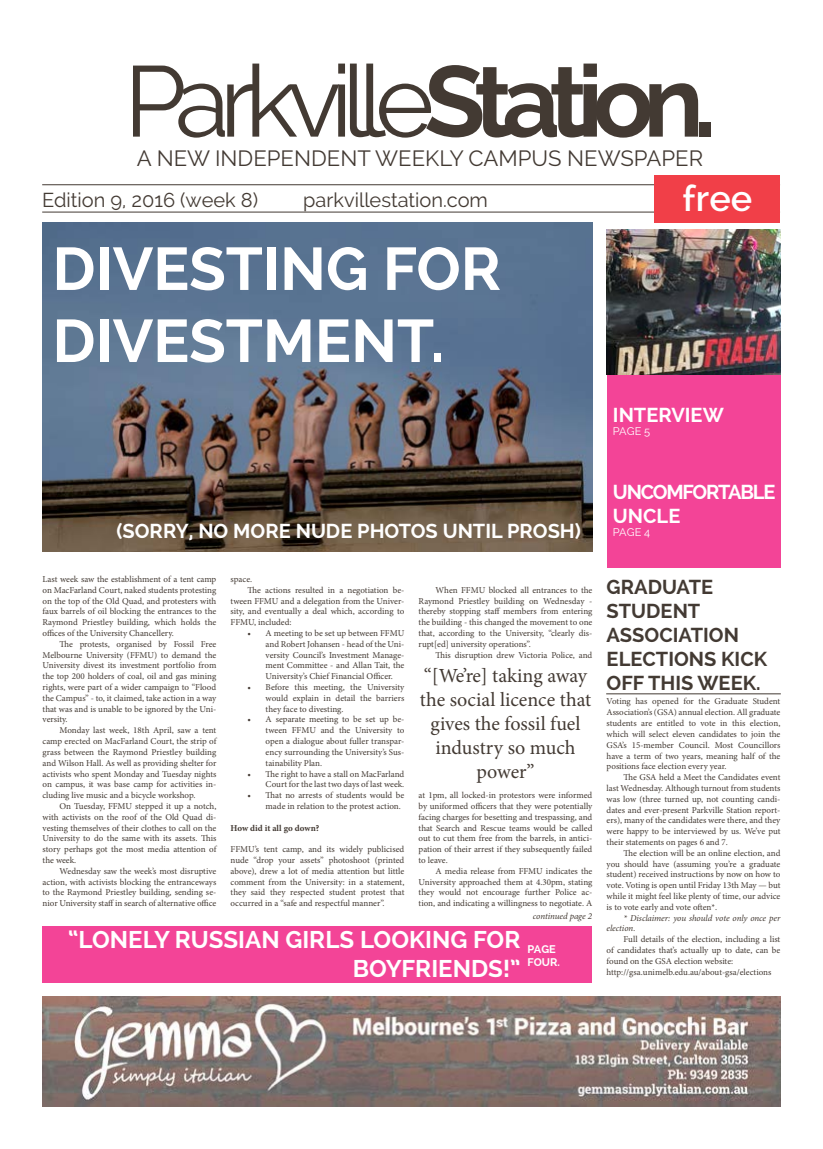
<style>
.page{position:relative;width:823px;height:1149px;background:#fff}
.page>*{position:absolute;margin:0;border:0;box-sizing:border-box;transform-origin:0 0}
.t1{font:100px "Raleway";letter-spacing:-.1em;color:#433a33}
.t2{font:700 60px/72px "Raleway";color:#fff}
.t3{font:600 36px "Raleway";color:#fff}
.t4{font:700 24px/28.8px "Raleway";color:#fff;text-align:right}
.t5{font:22px "Raleway";color:#433a33}
.t6{font:20px/24px "Minion Pro";color:#433a33;text-align:center}
.t7{font:700 20px/24px "Raleway";color:#433a33}
.t8{font:700 20px "Raleway";color:#fff}
.t9{font:20px "Raleway";color:#433a33}
.t10{font:700 20px/24px "Raleway";letter-spacing:-.06em;color:#fff}
.t11{font:11px "Raleway";color:#fff}
.t12{font:700 11px/13.2px "Raleway";color:#fff}
.t13{font:9px/10.8px "Minion Pro";color:#433a33;text-align:justify}
.t14{font:italic 9px/10.8px "Minion Pro";letter-spacing:-.005em;color:#433a33}
.t15{font:700 9px "Minion Pro";color:#433a33}
.s1{font-weight:700}
</style>
<div class="page">
<img style="left:43px;top:222px;width:549px;height:329px">
<hr style="left:42px;top:184px;width:737px;height:1px;background:#433a33">
<hr style="left:42px;top:211px;width:737px;height:1px;background:#433a33">
<div style="left:43px;top:925px;width:549px;height:57px;background:#f34497"></div>
<div style="left:606px;top:230px;width:174px;height:337px;background:#f34497"></div>
<hr style="left:605px;top:693px;width:175px;height:1px;background:#433a33">
<img style="left:606px;top:230px;width:174px;height:144px">
<img style="left:43px;top:996px;width:737px;height:110px">
<div style="left:654px;top:175px;width:125px;height:47px;background:#f13f48"></div>
<h1 class="t1" style="left:124px;top:43px;width:593px">Parkville<span class="s1">Station.</span></h1>
<h3 class="t5" style="left:137px;top:145px;width:567px">A NEW INDEPENDENT WEEKLY CAMPUS NEWSPAPER</h3>
<h3 class="t9" style="left:42px;top:188px;width:217px">Edition 9, 2016 (week 8)</h3>
<h3 class="t9" style="left:303px;top:188px;width:186px">parkvillestation.com</h3>
<h2 class="t2" style="left:52px;top:233px;width:450px">DIVESTING FOR<br>DIVESTMENT.</h2>
<h3 class="t3" style="left:682px;top:178px;width:71px">free</h3>
<h3 class="t8" style="left:612px;top:403px;width:112px">INTERVIEW</h3>
<p class="t11" style="left:612px;top:424px;width:39px">PAGE 5</p>
<h3 class="t8" style="left:116px;top:519px;width:466px">(SORRY, NO MORE NUDE PHOTOS UNTIL PROSH)</h3>
<h3 class="t10" style="left:612px;top:480px;width:164px">UNCOMFORTABLE<br>UNCLE</h3>
<p class="t11" style="left:612px;top:525px;width:39px">PAGE 4</p>
<p class="t13" style="left:43px;top:573px;width:175px">Last week saw the establishment of a tent camp on MacFarland Court, naked students protesting on the top of the Old Quad, and protesters with faux barrels of oil blocking the entrances to the Raymond Priestley building, which holds the offices of the University Chancellery.</p>
<p class="t13" style="left:43px;top:638px;width:175px;text-indent:17px">The protests, organised by Fossil Free Melbourne University (FFMU) to demand the University divest its investment portfolio from the top 200 holders of coal, oil and gas mining rights, were part of a wider campaign to “Flood the Campus” - to, it claimed, take action in a way that was and is unable to be ignored by the Uni&shy;versity.</p>
<p class="t13" style="left:43px;top:724px;width:175px;text-indent:17px">Monday last week, 18th April, saw a tent camp erected on MacFarland Court, the strip of grass between the Raymond Priestley building and Wilson Hall. As well as providing shelter for activists who spent Monday and Tuesday nights on campus, it was base camp for activities in&shy;cluding live music and a bicycle workshop.</p>
<p class="t13" style="left:43px;top:800px;width:175px;text-indent:17px">On Tuesday, FFMU stepped it up a notch, with activists on the roof of the Old Quad di&shy;vesting themselves of their clothes to call on the University to do the same with its assets. This story perhaps got the most media attention of the week.</p>
<p class="t13" style="left:43px;top:865px;width:175px;text-indent:17px">Wednesday saw the week’s most disruptive action, with activists blocking the entranceways to the Raymond Priestley building, sending se&shy;nior University staff in search of alternative office</p>
<p class="t13" style="left:230px;top:573px;width:23px">space.</p>
<p class="t13" style="left:247px;top:584px;width:158px">The actions resulted in a negotiation be-</p>
<p class="t13" style="left:230px;top:595px;width:175px">tween FFMU and a delegation from the Univer-</p>
<p class="t13" style="left:230px;top:606px;width:175px">sity, and eventually a deal which, according to</p>
<p class="t13" style="left:230px;top:616px;width:63px">FFMU, included:</p>
<p class="t13" style="left:265px;top:627px;width:140px;text-indent:-18px">• A meeting to be set up between FFMU and Robert Johansen - head of the Uni&shy;versity Council’s Investment Manage&shy;ment Committee - and Allan Tait, the University’s Chief Financial Officer.</p>
<p class="t13" style="left:265px;top:681px;width:140px;text-indent:-18px">• Before this meeting, the University would explain in detail the barriers they face to divesting.</p>
<p class="t13" style="left:265px;top:714px;width:140px;text-indent:-18px">• A separate meeting to be set up be&shy;tween FFMU and the University to open a dialogue about fuller transpar&shy;ency surrounding the University’s Sus&shy;tainability Plan.</p>
<p class="t13" style="left:247px;top:768px;width:158px;text-align:right">• The right to have a stall on MacFarland<br>Court for the last two days of last week.</p>
<p class="t13" style="left:265px;top:789px;width:140px;text-indent:-18px">• That no arrests of students would be made in relation to the protest action.</p>
<p class="t15" style="left:230px;top:821px;width:90px">How did it all go down?</p>
<p class="t13" style="left:230px;top:843px;width:175px">FFMU’s tent camp, and its widely publicised nude “drop your assets” photoshoot (printed above), drew a lot of media attention but little comment from the University: in a statement, they said they respected student protest that occurred in a “safe and respectful manner”.</p>
<p class="t13" style="left:418px;top:584px;width:175px;text-indent:17px">When FFMU blocked all entrances to the Raymond Priestley building on Wednesday - thereby stopping staff members from entering the building - this changed the movement to one that, according to the University, “clearly dis&shy;rupt[ed] university operations”.</p>
<p class="t13" style="left:435px;top:649px;width:158px">This disruption drew Victoria Police, and</p>
<h3 class="t6" style="left:419px;top:663px;width:173px">“[We’re] taking away the social licence that gives the fossil fuel industry so much power”</h3>
<p class="t13" style="left:418px;top:789px;width:175px">at 1pm, all locked-in protestors were informed by uniformed officers that they were potentially facing charges for besetting and trespassing, and that Search and Rescue teams would be called out to cut them free from the barrels, in antici&shy;pation of their arrest if they subsequently failed to leave.</p>
<p class="t13" style="left:418px;top:865px;width:175px;text-indent:17px">A media release from FFMU indicates the University approached them at 4.30pm, stating they would not encourage further Police ac&shy;tion, and indicating a willingness to negotiate. A</p>
<p class="t14" style="left:532px;top:910px;width:61px">continued page 2</p>
<h3 class="t4" style="left:68px;top:925px;width:453px">“LONELY RUSSIAN GIRLS LOOKING FOR<br>BOYFRIENDS!”</h3>
<p class="t12" style="left:527px;top:941px;width:34px">PAGE<br>FOUR.</p>
<h3 class="t7" style="left:606px;top:574px;width:162px">GRADUATE<br>STUDENT<br>ASSOCIATION<br>ELECTIONS KICK<br>OFF THIS WEEK.</h3>
<p class="t13" style="left:606px;top:696px;width:175px">Voting has opened for the Graduate Student Association’s (GSA) annual election. All graduate students are entitled to vote in this election, which will select eleven candidates to join the GSA’s 15-member Council. Most Councillors have a term of two years, meaning half of the positions face election every year.</p>
<p class="t13" style="left:606px;top:771px;width:175px;text-indent:17px">The GSA held a Meet the Candidates event last Wednesday. Although turnout from students was low (three turned up, not counting candi&shy;dates and ever-present Parkville Station report&shy;ers), many of the candidates were there, and they were happy to be interviewed by us. We’ve put their statements on pages 6 and 7.</p>
<p class="t13" style="left:606px;top:847px;width:175px;text-indent:17px">The election will be an online election, and you should have (assuming you’re a graduate student) received instructions by now on how to vote. Voting is open until Friday 13th May — but while it might feel like plenty of time, our advice is to vote early and vote often*.</p>
<p class="t14" style="left:606px;top:912px;width:175px;text-indent:17px">* Disclaimer: you should vote only once per election.</p>
<p class="t13" style="left:606px;top:933px;width:175px;text-align:left;text-indent:17px">Full details of the election, including a list of candidates that’s actually up to date, can be found on the GSA election website: http://gsa.unimelb.edu.au/about-gsa/elections</p>
</div>
